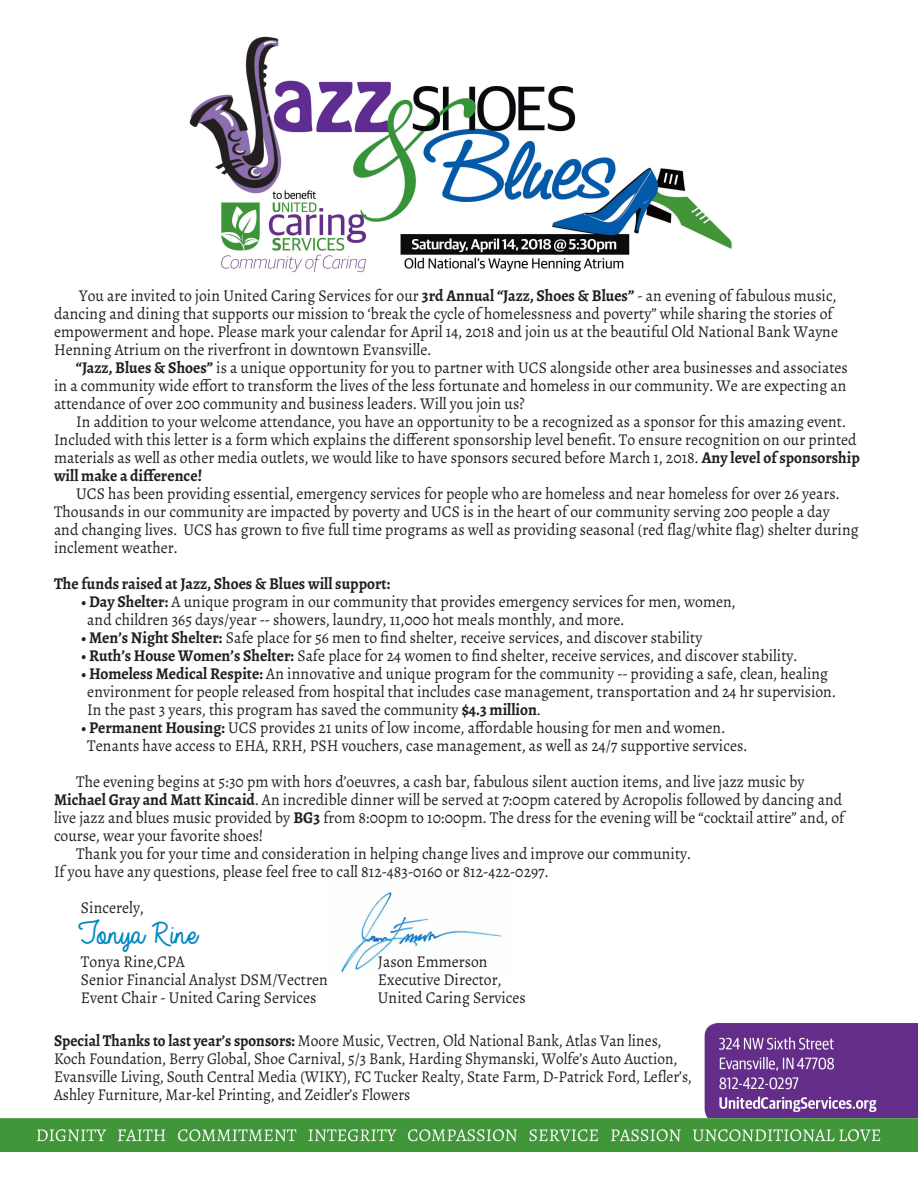
<style>
.page{position:relative;width:918px;height:1188px;background:#fff}
.page>*{position:absolute;margin:0;border:0;box-sizing:border-box;transform-origin:0 0}
.t1{font:33px "Always In My Heart";color:#0088bf}
.t2{font:16.5px/18px "Alegreya";color:#231f20;scale:.95 1}
.t3{font:16.5px/18px "Alegreya";color:#231f20;scale:.93 1}
.t4{font:700 16.5px "Alegreya";color:#231f20;scale:.95 1}
.s1{font-weight:700}
</style>
<div class="page">
<img style="left:341px;top:892px;width:161px;height:81px">
<img style="left:189px;top:36px;width:543px;height:237px">
<img style="left:678px;top:1023px;width:240px;height:96px">
<img style="left:0;top:1119px;width:918px;height:33px">
<p class="t2" style="left:54px;top:287px;width:827px;text-indent:25px">You are invited to join United Caring Services for our <span class="s1">3rd Annual “Jazz, Shoes &amp; Blues”</span> - an evening of fabulous music, dancing and dining that supports our mission to ‘break the cycle of homelessness and poverty” while sharing the stories of empowerment and hope. Please mark your calendar for April 14, 2018 and join us at the beautiful Old National Bank Wayne Henning Atrium on the riverfront in downtown Evansville.</p>
<p class="t2" style="left:54px;top:359px;width:837px;text-align:justify;text-indent:22px"><span class="s1">“Jazz, Blues &amp; Shoes”</span> is a unique opportunity for you to partner with UCS alongside other area businesses and associates in a community wide effort to transform the lives of the less fortunate and homeless in our community. We are expecting an attendance of over 200 community and business leaders. Will you join us?</p>
<p class="t2" style="left:54px;top:413px;width:850px;text-indent:22px">In addition to your welcome attendance, you have an opportunity to be a recognized as a sponsor for this amazing event.<br>Included with this letter is a form which explains the different sponsorship level benefit. To ensure recognition on our printed materials as well as other media outlets, we would like to have sponsors secured before March 1, 2018. <span class="s1">Any level of sponsorship will make a difference!</span></p>
<p class="t2" style="left:54px;top:485px;width:828px;text-indent:22px">UCS has been providing essential, emergency services for people who are homeless and near homeless for over 26 years.<br>Thousands in our community are impacted by poverty and UCS is in the heart of our community serving 200 people a day</p>
<p class="t2" style="left:54px;top:521px;width:849px">and changing lives. UCS has grown to five full time programs as well as providing seasonal (red flag/white flag) shelter during inclement weather.</p>
<p class="t4" style="left:54px;top:573px;width:356px">The funds raised at Jazz, Shoes &amp; Blues will support:</p>
<p class="t2" style="left:81px;top:593px;width:691px"><span class="s1">• Day Shelter:</span> A unique program in our community that provides emergency services for men, women,</p>
<p class="t2" style="left:87px;top:611px;width:567px">and children 365 days/year -- showers, laundry, 11,000 hot meals monthly, and more.</p>
<p class="t2" style="left:81px;top:629px;width:656px"><span class="s1">• Men’s Night Shelter:</span> Safe place for 56 men to find shelter, receive services, and discover stability</p>
<p class="t2" style="left:81px;top:647px;width:755px"><span class="s1">• Ruth’s House Women’s Shelter:</span> Safe place for 24 women to find shelter, receive services, and discover stability.</p>
<p class="t2" style="left:81px;top:665px;width:788px"><span class="s1">• Homeless Medical Respite:</span> An innovative and unique program for the community -- providing a safe, clean, healing</p>
<p class="t2" style="left:87px;top:683px;width:789px">environment for people released from hospital that includes case management, transportation and 24 hr supervision.</p>
<p class="t2" style="left:87px;top:701px;width:479px">In the past 3 years, this program has saved the community <span class="s1">$4.3 million</span>.</p>
<p class="t2" style="left:81px;top:719px;width:679px"><span class="s1">• Permanent Housing:</span> UCS provides 21 units of low income, affordable housing for men and women.</p>
<p class="t2" style="left:87px;top:737px;width:696px">Tenants have access to EHA, RRH, PSH vouchers, case management, as well as 24/7 supportive services.</p>
<p class="t2" style="left:76px;top:773px;width:768px">The evening begins at 5:30 pm with hors d’oeuvres, a cash bar, fabulous silent auction items, and live jazz music by</p>
<p class="t2" style="left:54px;top:791px;width:834px"><span class="s1">Michael Gray and Matt Kincaid</span>. An incredible dinner will be served at 7:00pm catered by Acropolis followed by dancing and live jazz and blues music provided by <span class="s1">BG3</span> from 8:00pm to 10:00pm. The dress for the evening will be “cocktail attire” and, of course, wear your favorite shoes!</p>
<p class="t2" style="left:76px;top:845px;width:649px">Thank you for your time and consideration in helping change lives and improve our community.</p>
<p class="t2" style="left:54px;top:863px;width:522px">If you have any questions, please feel free to call 812-483-0160 or 812-422-0297.</p>
<p class="t2" style="left:81px;top:899px;width:68px">Sincerely,</p>
<p class="t2" style="left:81px;top:953px;width:111px">Tonya Rine,CPA</p>
<p class="t2" style="left:378px;top:953px;width:117px">Jason Emmerson</p>
<p class="t2" style="left:81px;top:971px;width:261px">Senior Financial Analyst DSM/Vectren</p>
<p class="t2" style="left:378px;top:971px;width:131px">Executive Director,</p>
<p class="t2" style="left:81px;top:989px;width:250px">Event Chair - United Caring Services</p>
<p class="t2" style="left:378px;top:989px;width:157px">United Caring Services</p>
<p class="t1" style="left:73px;top:915px;width:119px">Tonya Rine</p>
<p class="t3" style="left:54px;top:1032px;width:687px"><span class="s1">Special Thanks to last year’s sponsors:</span> Moore Music, Vectren, Old National Bank, Atlas Van lines, Koch Foundation, Berry Global, Shoe Carnival, 5/3 Bank, Harding Shymanski, Wolfe’s Auto Auction, Evansville Living, South Central Media (WIKY), FC Tucker Realty, State Farm, D-Patrick Ford, Lefler’s, Ashley Furniture, Mar-kel Printing, and Zeidler’s Flowers</p>
</div>
